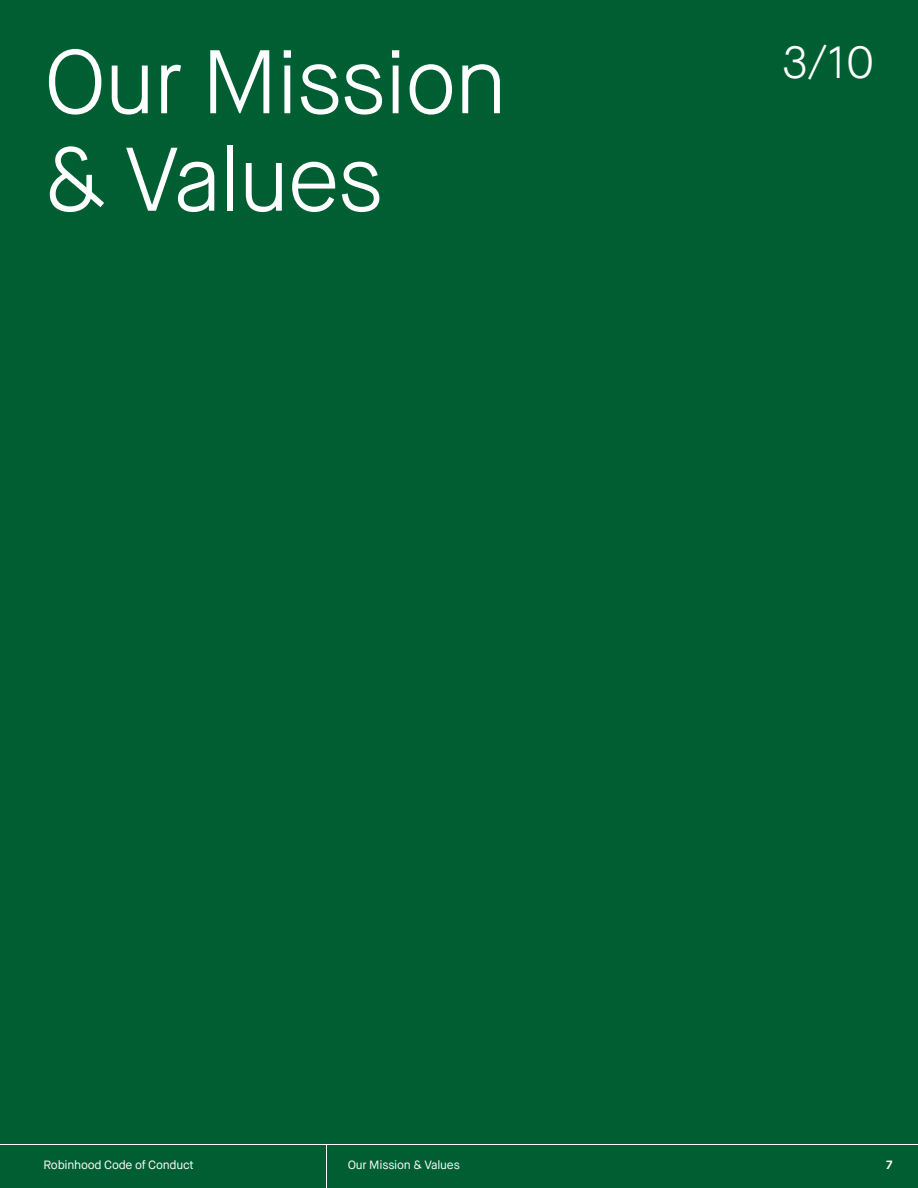
<style>
.page{position:relative;width:918px;height:1188px;background:#005f32}
.page>*{position:absolute;margin:0;border:0;box-sizing:border-box;transform-origin:0 0}
.t1{font:300 90px/97.5px "Capsule Sans";letter-spacing:-.03em;color:#fff}
.t2{font:300 45px "Capsule Sans";color:#fff}
.t3{font:12px "Capsule Sans";letter-spacing:-.02em;color:#fff}
.t4{font:700 12px "Capsule Sans";color:#fff}
</style>
<div class="page">
<hr style="left:0;top:1144px;width:918px;height:1px;background:#fff">
<hr style="left:326px;top:1144px;width:1px;height:44px;background:#fff">
<h1 class="t1" style="left:44px;top:34px;width:466px">Our Mission &amp; Values</h1>
<h2 class="t2" style="left:782px;top:35px;width:94px">3/10</h2>
<p class="t3" style="left:44px;top:1158px;width:152px">Robinhood Code of Conduct</p>
<p class="t3" style="left:348px;top:1158px;width:114px">Our Mission &amp; Values</p>
<p class="t4" style="left:886px;top:1158px;width:7px">7</p>
</div>
